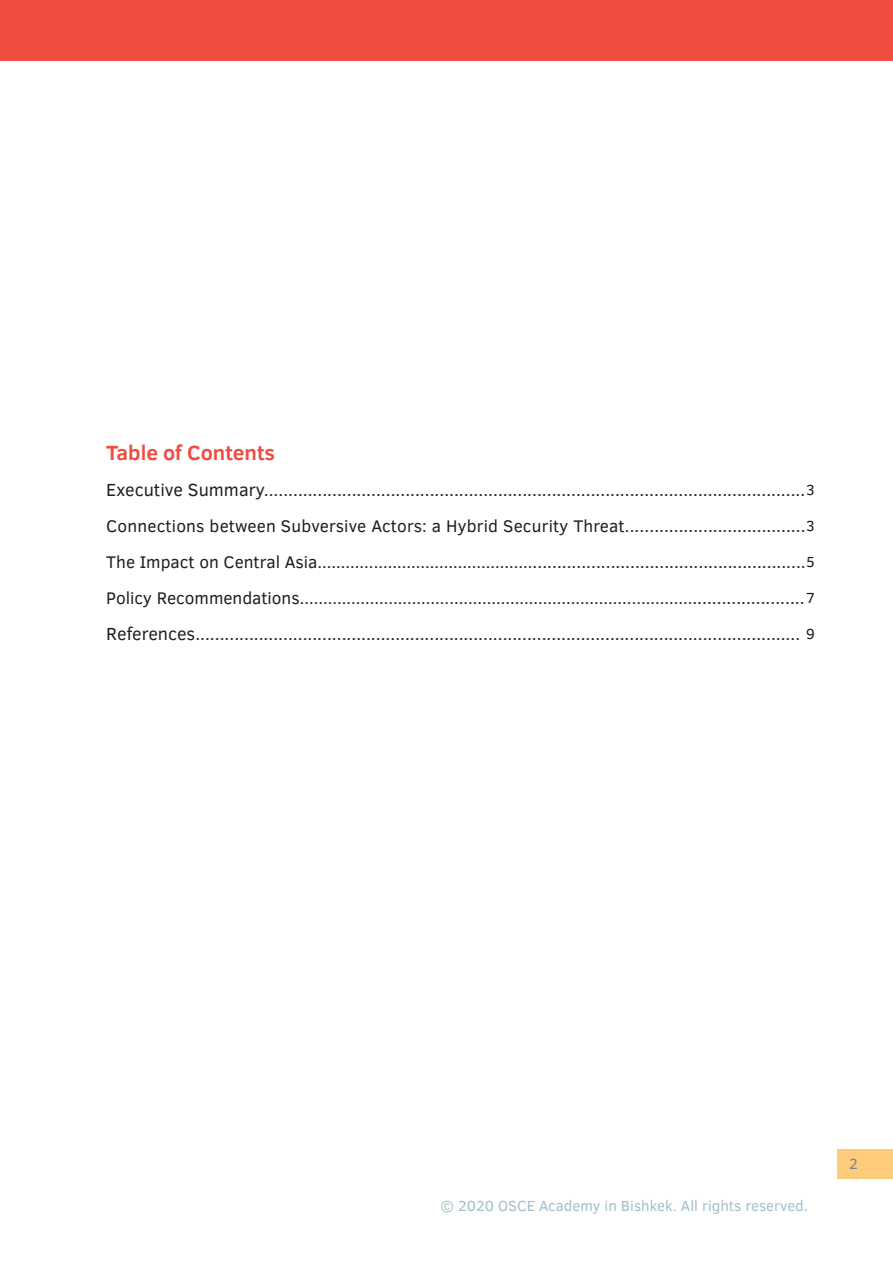
<style>
.page{position:relative;width:893px;height:1263px;background:#fff}
.page>*{position:absolute;margin:0;border:0;box-sizing:border-box;transform-origin:0 0}
.t1{font:700 21px "Clear Sans";color:#ef4d41}
.t2{font:18px "Clear Sans";color:#231f20}
.t3{font:17.25px "Clear Sans";color:#211d1e}
.t4{font:15px "Clear Sans";color:#a2bfcc}
.t5{font:15px "Clear Sans";color:#231f20}
.t6{font:15px "Clear Sans";color:#808285}
.s1{font-size:18px;color:#231f20}
</style>
<div class="page">
<div style="left:837px;top:1149px;width:56px;height:30px;background:#fecc7b"></div>
<div style="left:0;top:0;width:893px;height:61px;background:#ef4d41"></div>
<p class="t1" style="left:106px;top:437px;width:170px">Table of Contents</p>
<p class="t2" style="left:106px;top:478px;width:700px">Executive Summary...............................................................................................................</p>
<p class="t3" style="left:106px;top:514px;width:701px">Connections between Subversive Actors: a Hybrid Security Threat..<span class="s1">...................................</span></p>
<p class="t3" style="left:106px;top:550px;width:701px">The Impact on Central Asia..............................................<span class="s1">........................................................</span></p>
<p class="t3" style="left:106px;top:586px;width:700px">Policy Recommendations....................................................................................<span class="s1">.......................</span></p>
<p class="t2" style="left:106px;top:622px;width:695px">References............................................................................................................................</p>
<p class="t5" style="left:806px;top:479px;width:10px">3</p>
<p class="t5" style="left:806px;top:515px;width:10px">3</p>
<p class="t5" style="left:806px;top:551px;width:10px">5</p>
<p class="t5" style="left:806px;top:587px;width:11px">7</p>
<p class="t5" style="left:806px;top:623px;width:10px">9</p>
<p class="t4" style="left:440px;top:1195px;width:369px">© 2020 OSCE Academy in Bishkek. All rights reserved.</p>
<p class="t6" style="left:849px;top:1154px;width:10px">2</p>
</div>
